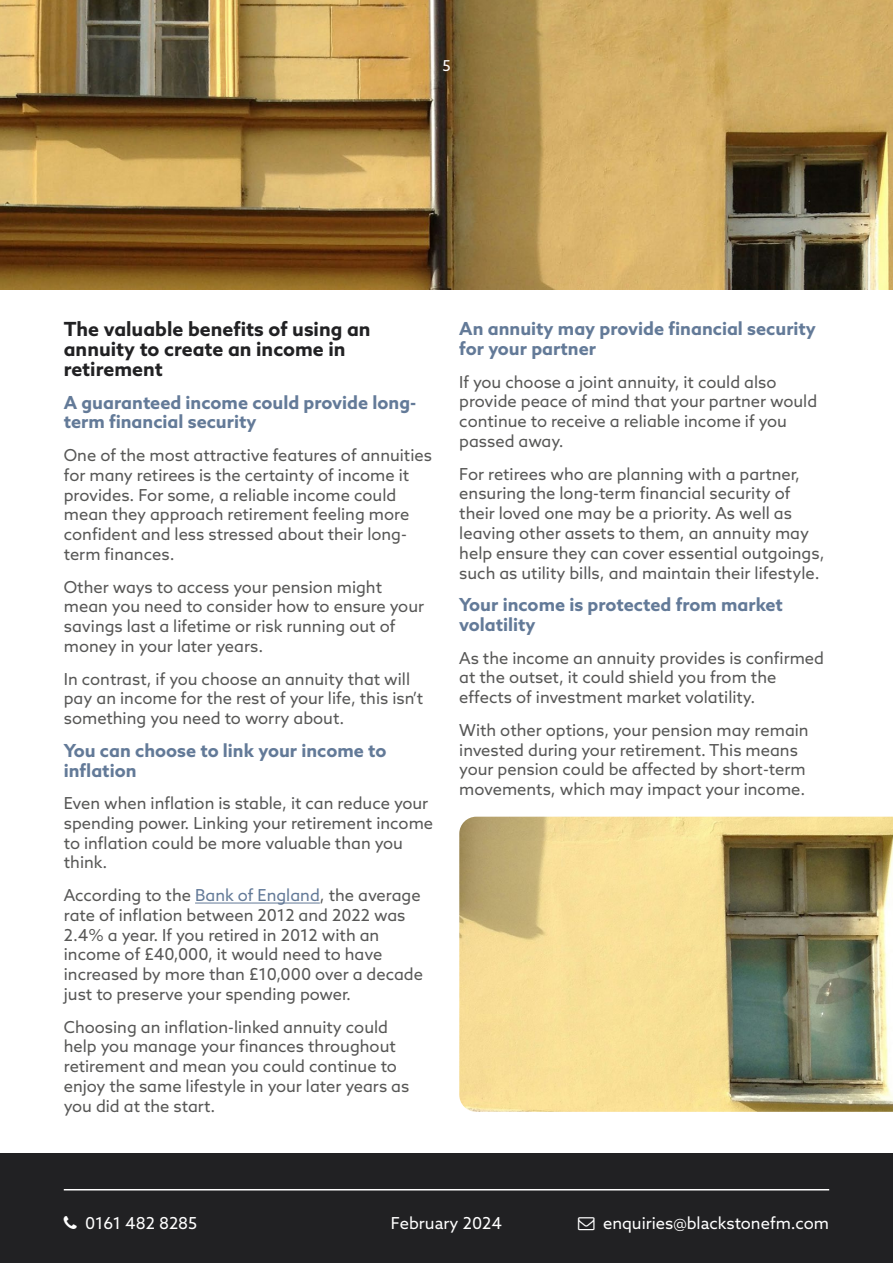
<style>
.page{position:relative;width:893px;height:1263px;background:#fff}
.page>*{position:absolute;margin:0;border:0;box-sizing:border-box;transform-origin:0 0}
.t1{font:700 19.5px/19.8px "Azo Sans";color:#212123}
.t2{font:700 18px/19.8px "Azo Sans";color:#637a98}
.t3{font:16.5px/19.8px "Azo Sans";color:#575756}
.t4{font:16.5px "Azo Sans";color:#fff}
.t5{font:15px "Azo Sans";color:#fff}
.s1{color:#637a98}
</style>
<div class="page">
<div style="left:0;top:1153px;width:893px;height:110px;background:#212123"></div>
<hr style="left:64px;top:1189px;width:765px;height:1px;background:#fff">
<img style="left:0;top:0;width:893px;height:289px">
<hr style="left:195px;top:903px;width:125px;height:1px;background:#637a98">
<img style="left:459px;top:817px;width:434px;height:295px">
<p class="t5" style="left:442px;top:56px;width:10px">5</p>
<p class="t1" style="left:64px;top:319px;width:308px">The valuable benefits of using an annuity to create an income in retirement</p>
<p class="t2" style="left:64px;top:392px;width:354px">A guaranteed income could provide long&shy;term financial security</p>
<p class="t3" style="left:64px;top:445px;width:370px">One of the most attractive features of annuities for many retirees is the certainty of income it provides. For some, a reliable income could mean they approach retirement feeling more confident and less stressed about their long&shy;term finances.</p>
<p class="t3" style="left:64px;top:577px;width:362px">Other ways to access your pension might mean you need to consider how to ensure your savings last a lifetime or risk running out of money in your later years.</p>
<p class="t3" style="left:64px;top:668px;width:361px">In contrast, if you choose an annuity that will pay an income for the rest of your life, this isn’t something you need to worry about.</p>
<p class="t2" style="left:64px;top:740px;width:324px">You can choose to link your income to inflation</p>
<p class="t3" style="left:64px;top:793px;width:371px">Even when inflation is stable, it can reduce your spending power. Linking your retirement income to inflation could be more valuable than you think.</p>
<p class="t3" style="left:64px;top:885px;width:361px">According to the <span class="s1">Bank of England</span>, the average rate of inflation between 2012 and 2022 was 2.4% a year. If you retired in 2012 with an income of £40,000, it would need to have increased by more than £10,000 over a decade just to preserve your spending power.</p>
<p class="t3" style="left:64px;top:1016px;width:347px">Choosing an inflation-linked annuity could help you manage your finances throughout retirement and mean you could continue to enjoy the same lifestyle in your later years as you did at the start.</p>
<p class="t2" style="left:459px;top:319px;width:358px">An annuity may provide financial security for your partner</p>
<p class="t3" style="left:459px;top:372px;width:359px">If you choose a joint annuity, it could also provide peace of mind that your partner would continue to receive a reliable income if you passed away.</p>
<p class="t3" style="left:459px;top:464px;width:367px">For retirees who are planning with a partner, ensuring the long-term financial security of their loved one may be a priority. As well as leaving other assets to them, an annuity may help ensure they can cover essential outgoings, such as utility bills, and maintain their lifestyle.</p>
<p class="t2" style="left:459px;top:594px;width:325px">Your income is protected from market volatility</p>
<p class="t3" style="left:459px;top:647px;width:366px">As the income an annuity provides is confirmed at the outset, it could shield you from the effects of investment market volatility.</p>
<p class="t3" style="left:459px;top:720px;width:351px">With other options, your pension may remain invested during your retirement. This means your pension could be affected by short-term movements, which may impact your income.</p>
<p class="t4" style="left:85px;top:1212px;width:114px">0161 482 8285</p>
<p class="t4" style="left:603px;top:1212px;width:228px">enquiries@blackstonefm.com</p>
<p class="t4" style="left:391px;top:1213px;width:113px">February 2024</p>
</div>
